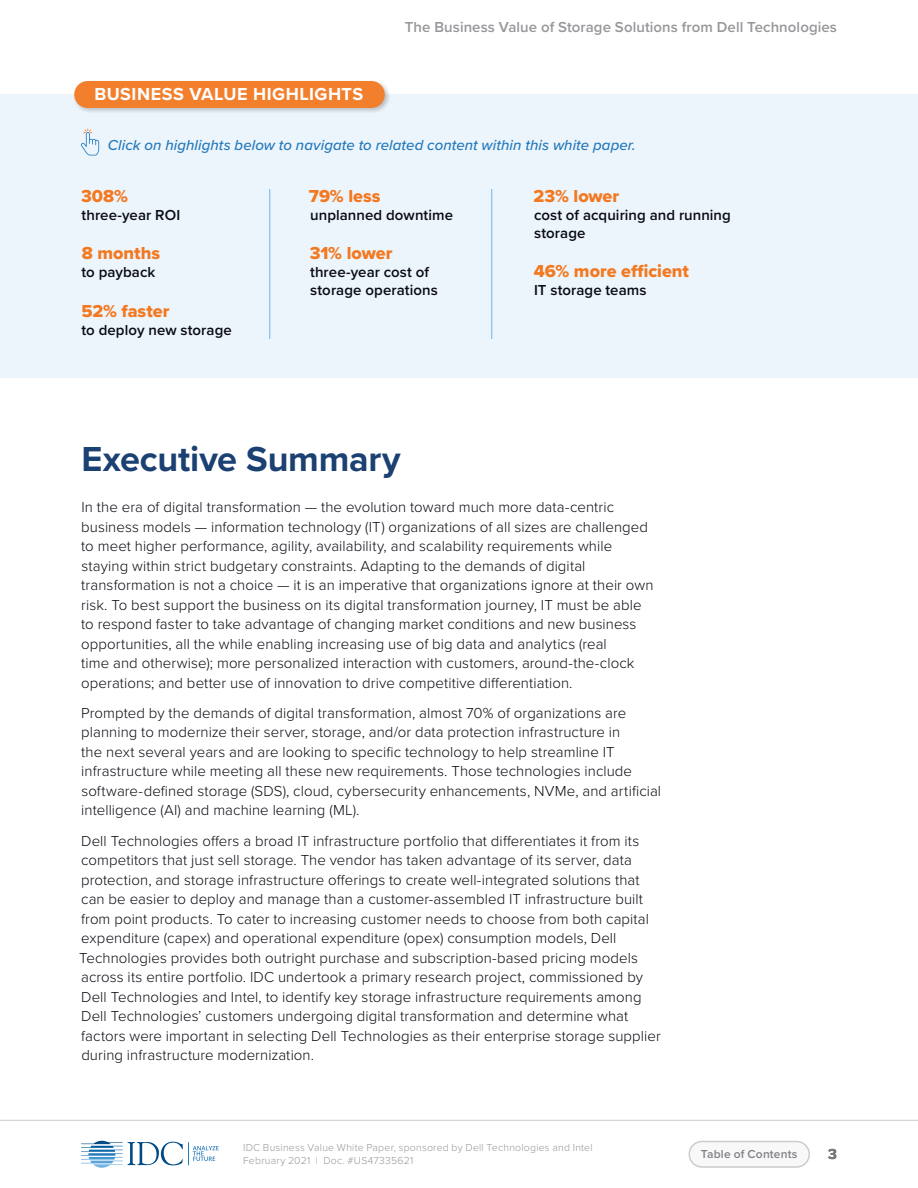
<style>
.page{position:relative;width:918px;height:1188px;background:#fff}
.page>*{position:absolute;margin:0;border:0;box-sizing:border-box;transform-origin:0 0}
.t1{font:700 36px "Proxima Nova";letter-spacing:-.005em;color:#1b4072}
.t2{font:18px "Proxima Nova Extrabld";color:#f37921}
.t3{font:700 18px "Proxima Nova";letter-spacing:.03em;color:#fff}
.t4{font:300 15px/19.5px "Proxima Nova";letter-spacing:.005em;color:#0a0b13}
.t5{font:600 15px/18px "Proxima Nova";letter-spacing:.005em;color:#0a0b13}
.t6{font:italic 500 15px "Proxima Nova";letter-spacing:.005em;color:#2379bb}
.t7{font:600 15px "Proxima Nova";letter-spacing:.005em;color:#97979b}
.t8{font:700 15px "Proxima Nova";color:#000}
.t9{font:600 12px "Proxima Nova";letter-spacing:.015em;color:#808187}
.t10{font:300 10.5px/13.5px "Proxima Nova";letter-spacing:.02em;color:#97979b}
</style>
<div class="page">
<svg style="left:81px;top:1141px;width:138px;height:27px"></svg>
<hr style="left:0;top:1120px;width:918px;height:1px;background:#cccccb">
<div style="left:689px;top:1142px;width:120px;height:25px;background:#f8f8f8;border-radius:13px"></div>
<div style="left:688px;top:1141px;width:122px;height:27px;border:2px solid #cccccb;border-radius:13px"></div>
<div style="left:0;top:94px;width:918px;height:284px;background:#edf5fc"></div>
<div style="left:72px;top:79px;width:319px;height:36px;background:#000;opacity:.25"></div>
<div style="left:74px;top:81px;width:311px;height:27px;background:#f27f2c;border-radius:14px"></div>
<svg style="left:81px;top:129px;width:18px;height:27px"></svg>
<hr style="left:270px;top:189px;width:1px;height:150px;background:#73b3e2">
<hr style="left:492px;top:189px;width:1px;height:150px;background:#73b3e2">
<p class="t3" style="left:94px;top:81px;width:270px">BUSINESS VALUE HIGHLIGHTS</p>
<p class="t7" style="left:405px;top:16px;width:434px">The Business Value of Storage Solutions from Dell Technologies</p>
<p class="t6" style="left:108px;top:134px;width:529px">Click on highlights below to navigate to related content within this white paper.</p>
<p class="t2" style="left:81px;top:182px;width:49px">308%</p>
<p class="t5" style="left:82px;top:205px;width:100px">three-year ROI</p>
<p class="t2" style="left:82px;top:240px;width:80px">8 months</p>
<p class="t5" style="left:82px;top:263px;width:75px">to payback</p>
<p class="t2" style="left:81px;top:297px;width:90px">52% faster</p>
<p class="t5" style="left:82px;top:320px;width:152px">to deploy new storage</p>
<p class="t2" style="left:309px;top:182px;width:73px">79% less</p>
<p class="t5" style="left:310px;top:205px;width:144px">unplanned downtime</p>
<p class="t2" style="left:310px;top:240px;width:84px">31% lower</p>
<p class="t5" style="left:310px;top:263px;width:129px">three-year cost of storage operations</p>
<p class="t2" style="left:533px;top:182px;width:87px">23% lower</p>
<p class="t5" style="left:534px;top:205px;width:198px">cost of acquiring and running storage</p>
<p class="t2" style="left:534px;top:258px;width:157px">46% more efficient</p>
<p class="t5" style="left:534px;top:281px;width:114px">IT storage teams</p>
<h1 class="t1" style="left:82px;top:432px;width:321px">Executive Summary</h1>
<p class="t4" style="left:81px;top:496px;width:574px">In the era of digital transformation — the evolution toward much more data-centric business models — information technology (IT) organizations of all sizes are challenged to meet higher performance, agility, availability, and scalability requirements while staying within strict budgetary constraints. Adapting to the demands of digital transformation is not a choice — it is an imperative that organizations ignore at their own risk. To best support the business on its digital transformation journey, IT must be able to respond faster to take advantage of changing market conditions and new business opportunities, all the while enabling increasing use of big data and analytics (real<br>time and otherwise); more personalized interaction with customers, around-the-clock operations; and better use of innovation to drive competitive differentiation.</p>
<p class="t4" style="left:81px;top:702px;width:581px">Prompted by the demands of digital transformation, almost 70% of organizations are planning to modernize their server, storage, and/or data protection infrastructure in<br>the next several years and are looking to specific technology to help streamline IT infrastructure while meeting all these new requirements. Those technologies include software-defined storage (SDS), cloud, cybersecurity enhancements, NVMe, and artificial intelligence (AI) and machine learning (ML).</p>
<p class="t4" style="left:79px;top:830px;width:583px">Dell Technologies offers a broad IT infrastructure portfolio that differentiates it from its competitors that just sell storage. The vendor has taken advantage of its server, data protection, and storage infrastructure offerings to create well-integrated solutions that can be easier to deploy and manage than a customer-assembled IT infrastructure built from point products. To cater to increasing customer needs to choose from both capital expenditure (capex) and operational expenditure (opex) consumption models, Dell Technologies provides both outright purchase and subscription-based pricing models across its entire portfolio. IDC undertook a primary research project, commissioned by Dell Technologies and Intel, to identify key storage infrastructure requirements among Dell Technologies’ customers undergoing digital transformation and determine what factors were important in selecting Dell Technologies as their enterprise storage supplier during infrastructure modernization.</p>
<p class="t10" style="left:243px;top:1140px;width:351px">IDC Business Value White Paper, sponsored by Dell Technologies and Intel<br>February 2021 | Doc. #US47335621</p>
<p class="t9" style="left:701px;top:1145px;width:98px">Table of Contents</p>
<p class="t8" style="left:828px;top:1142px;width:10px">3</p>
</div>
